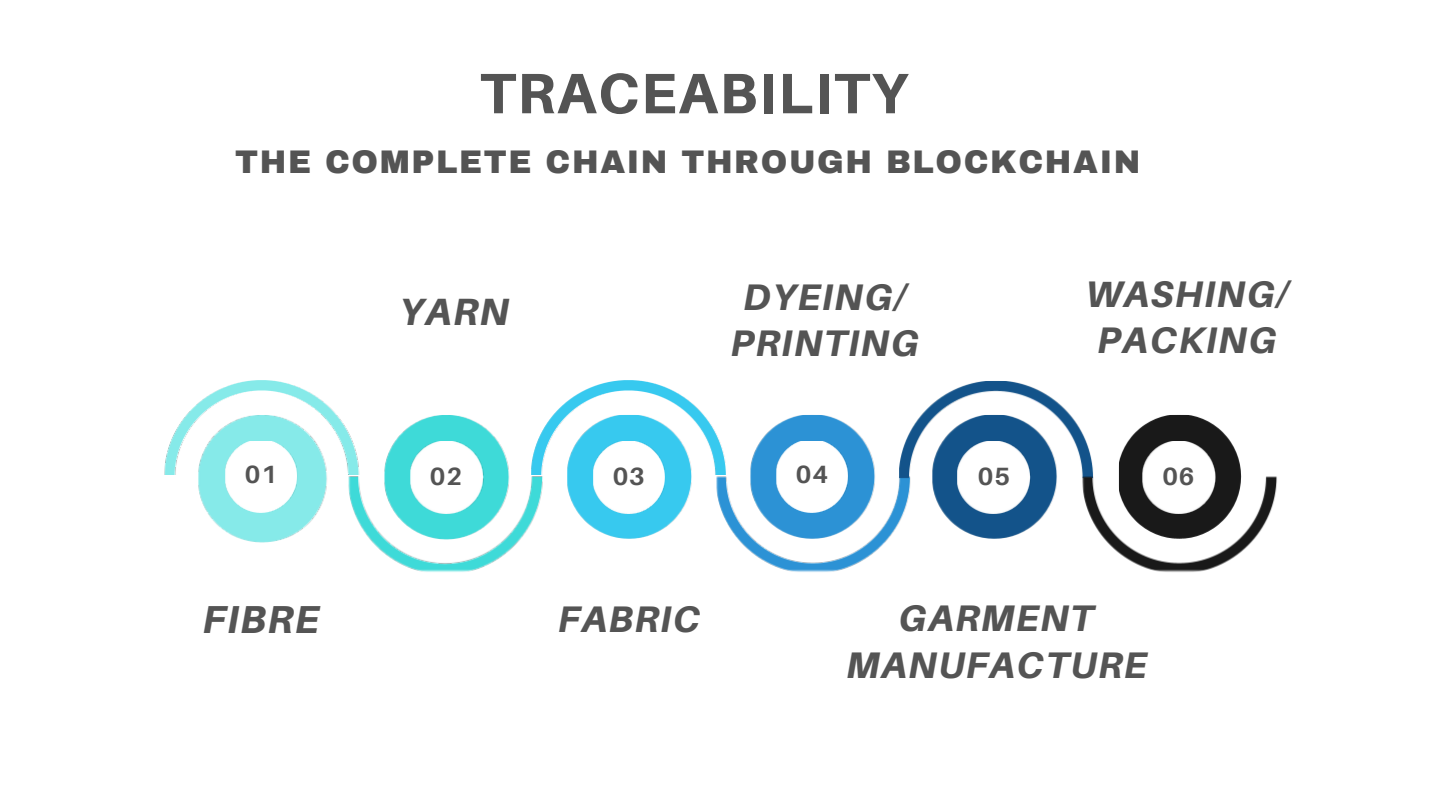
<style>
.page{position:relative;width:1440px;height:810px;background:#fff}
.page>*{position:absolute;margin:0;border:0;box-sizing:border-box;transform-origin:0 0}
.t1{font:800 57px "Aileron";letter-spacing:.03em;color:#545454}
.t2{font:italic 800 39px "Aileron";letter-spacing:.04em;color:#545454}
.t3{font:italic 800 38px "Aileron";color:#545454}
.t4{font:italic 800 37px/46.5px "Aileron";letter-spacing:.04em;color:#545454;text-align:center}
.t5{font:900 32px "Archivo";letter-spacing:.05em;color:#545454}
.t6{font:700 25px "Aileron";letter-spacing:.04em;color:#545454}
</style>
<div class="page">
<img style="left:164px;top:380px;width:195px;height:97px">
<img style="left:349px;top:476px;width:194px;height:96px">
<img style="left:199px;top:414px;width:128px;height:128px">
<img style="left:384px;top:415px;width:125px;height:124px">
<img style="left:532px;top:380px;width:194px;height:97px">
<img style="left:716px;top:476px;width:194px;height:96px">
<img style="left:567px;top:415px;width:125px;height:124px">
<img style="left:750px;top:415px;width:125px;height:124px">
<img style="left:899px;top:381px;width:194px;height:97px">
<img style="left:932px;top:415px;width:125px;height:124px">
<img style="left:1082px;top:476px;width:195px;height:96px">
<img style="left:1118px;top:415px;width:124px;height:124px">
<img style="left:225px;top:441px;width:73px;height:72px">
<img style="left:410px;top:441px;width:74px;height:73px">
<img style="left:593px;top:441px;width:73px;height:73px">
<img style="left:776px;top:441px;width:73px;height:72px">
<img style="left:958px;top:441px;width:73px;height:73px">
<img style="left:1142px;top:441px;width:74px;height:73px">
<p class="t1" style="left:480px;top:58px;width:430px">TRACEABILITY</p>
<p class="t5" style="left:235px;top:145px;width:907px">THE COMPLETE CHAIN THROUGH BLOCKCHAIN</p>
<p class="t3" style="left:399px;top:288px;width:111px">YARN</p>
<p class="t4" style="left:731px;top:273px;width:190px">DYEING/<br>PRINTING</p>
<p class="t4" style="left:1086px;top:270px;width:205px">WASHING/<br>PACKING</p>
<p class="t6" style="left:245px;top:459px;width:34px">01</p>
<p class="t6" style="left:430px;top:460px;width:34px">02</p>
<p class="t6" style="left:613px;top:460px;width:34px">03</p>
<p class="t6" style="left:796px;top:459px;width:34px">04</p>
<p class="t6" style="left:978px;top:460px;width:34px">05</p>
<p class="t6" style="left:1162px;top:460px;width:34px">06</p>
<p class="t2" style="left:203px;top:596px;width:118px">FIBRE</p>
<p class="t4" style="left:558px;top:595px;width:144px">FABRIC</p>
<p class="t4" style="left:847px;top:595px;width:302px">GARMENT<br>MANUFACTURE</p>
</div>
